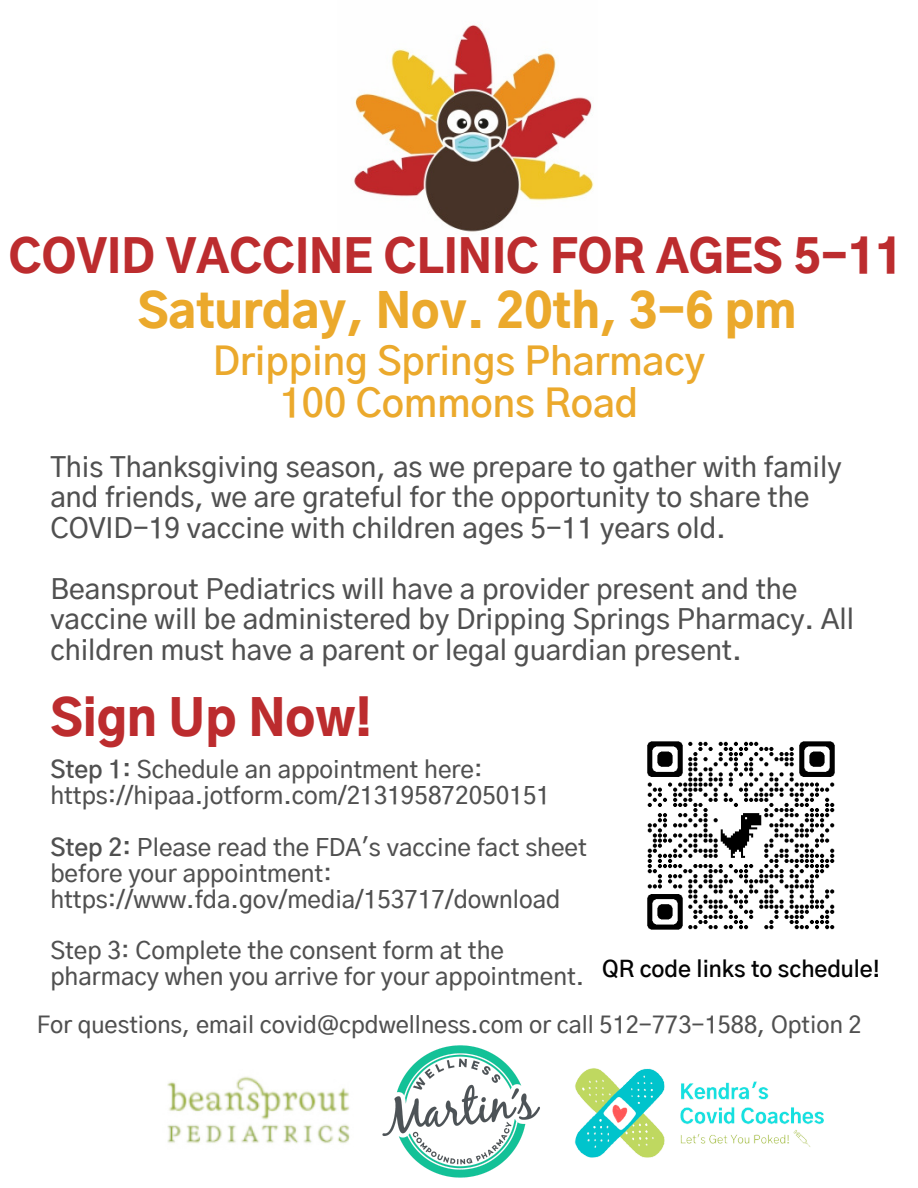
<style>
.page{position:relative;width:918px;height:1188px;background:#fff}
.page>*{position:absolute;margin:0;border:0;box-sizing:border-box;transform-origin:0 0}
.t1{font:900 48.9px "Gothic A1";color:#bc2c2e}
.t2{font:900 46.5px "Gothic A1";color:#eba92c}
.t3{font:900 45px "Gothic A1";color:#bc2c2e}
.t4{font:600 38.55px "Gothic A1";color:#eba92c}
.t5{font:500 27.75px/30.5px "Gothic A1";color:#505050}
.t6{font:500 24px/25.8px "Gothic A1";color:#505050}
.t7{font:500 23.25px "Gothic A1";color:#505050}
.t8{font:600 22.5px "Gothic A1";color:#030303}
.s1{font-weight:600}
</style>
<div class="page">
<img style="left:354px;top:24px;width:240px;height:208px">
<img style="left:647px;top:741px;width:188px;height:189px">
<img style="left:167px;top:1076px;width:183px;height:68px">
<img style="left:575px;top:1068px;width:249px;height:90px">
<img style="left:382px;top:1045px;width:158px;height:133px">
<p class="t3" style="left:9px;top:237px;width:895px">COVID VACCINE CLINIC FOR AGES 5-11</p>
<p class="t2" style="left:138px;top:291px;width:660px">Saturday, Nov. 20th, 3-6 pm</p>
<p class="t4" style="left:213px;top:344px;width:494px">Dripping Springs Pharmacy</p>
<p class="t4" style="left:280px;top:386px;width:360px">100 Commons Road</p>
<p class="t5" style="left:50px;top:453px;width:793px">This Thanksgiving season, as we prepare to gather with family and friends, we are grateful for the opportunity to share the<br>COVID-19 vaccine with children ages 5-11 years old.</p>
<p class="t5" style="left:50px;top:575px;width:805px">Beansprout Pediatrics will have a provider present and the vaccine will be administered by Dripping Springs Pharmacy. All children must have a parent or legal guardian present.</p>
<p class="t1" style="left:50px;top:697px;width:323px">Sign Up Now!</p>
<p class="t6" style="left:50px;top:758px;width:501px"><span class="s1">Step 1:</span> Schedule an appointment here: https://hipaa.jotform.com/213195872050151</p>
<p class="t6" style="left:50px;top:836px;width:538px"><span class="s1">Step 2:</span> Please read the FDA's vaccine fact sheet before your appointment: https://www.fda.gov/media/153717/download</p>
<p class="t6" style="left:50px;top:939px;width:535px">Step 3: Complete the consent form at the pharmacy when you arrive for your appointment.</p>
<p class="t7" style="left:37px;top:1015px;width:826px">For questions, email covid@cpdwellness.com or call 512-773-1588, Option 2</p>
<p class="t8" style="left:602px;top:959px;width:279px">QR code links to schedule!</p>
</div>
